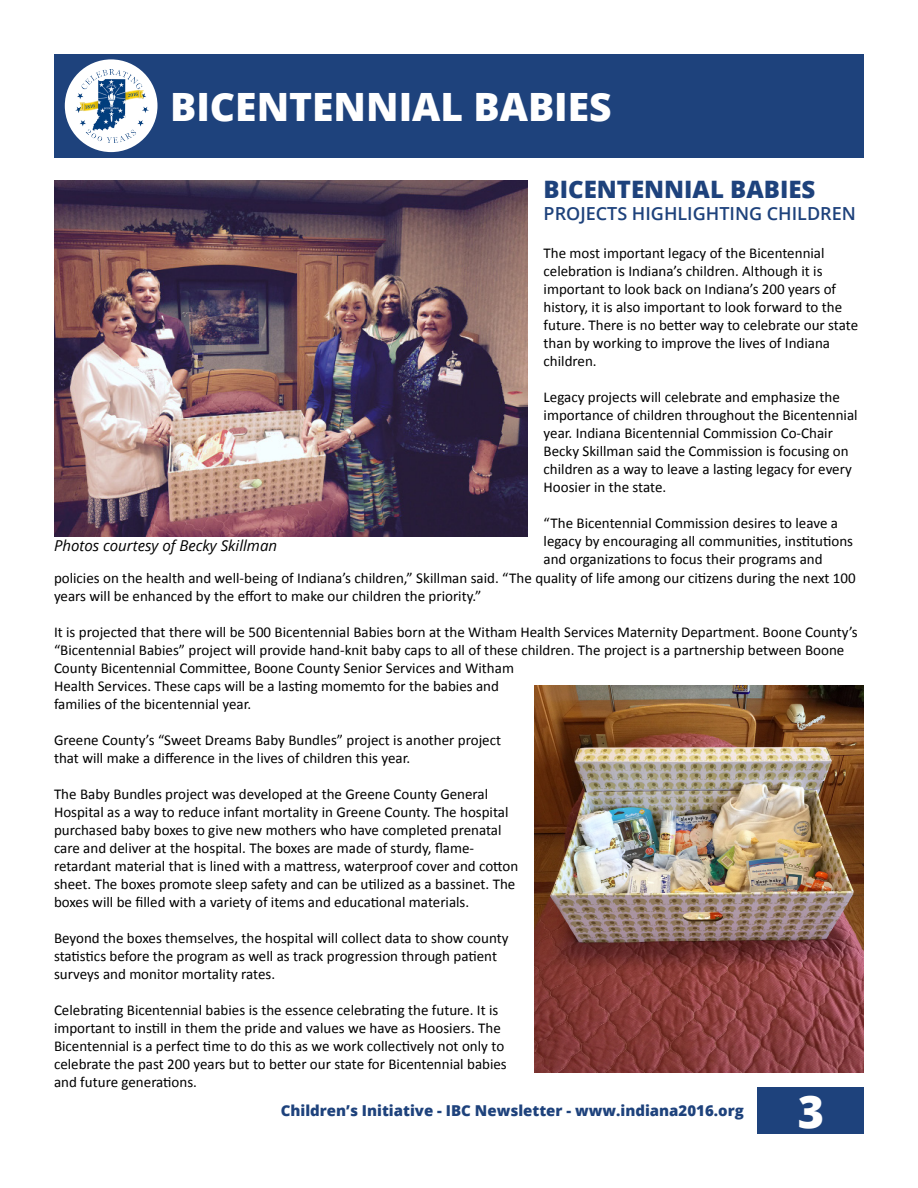
<style>
.page{position:relative;width:918px;height:1188px;background:#fff}
.page>*{position:absolute;margin:0;border:0;box-sizing:border-box;transform-origin:0 0}
.t1{font:800 45px "Open Sans";color:#fff}
.t2{font:800 39px "Open Sans";color:#fff}
.t3{font:800 24px "Open Sans";color:#1e427c}
.t4{font:600 18px "Open Sans";color:#1e427c}
.t5{font:15px/18px "Calibri";color:#000}
.t6{font:800 15px "Open Sans";color:#1e427c}
.t7{font:italic 15px "Open Sans";color:#000}
</style>
<div class="page">
<div style="left:758px;top:1087px;width:106px;height:47px;background:#1e427c"></div>
<div style="left:54px;top:54px;width:810px;height:104px;background:#1e427c"></div>
<div style="left:65px;top:59px;width:92px;height:93px;background:#fff;border-radius:50%"></div>
<img style="left:75px;top:69px;width:73px;height:74px">
<img style="left:535px;top:686px;width:329px;height:387px">
<img style="left:54px;top:180px;width:473px;height:357px">
<h2 class="t2" style="left:170px;top:77px;width:443px">BICENTENNIAL BABIES</h2>
<h3 class="t3" style="left:544px;top:171px;width:273px">BICENTENNIAL BABIES</h3>
<p class="t4" style="left:544px;top:201px;width:314px">PROJECTS HIGHLIGHTING CHILDREN</p>
<p class="t5" style="left:544px;top:245px;width:316px">The most important legacy of the Bicentennial celebration is Indiana’s children. Although it is important to look back on Indiana’s 200 years of history, it is also important to look forward to the future. There is no better way to celebrate our state than by working to improve the lives of Indiana children.</p>
<p class="t5" style="left:544px;top:389px;width:316px">Legacy projects will celebrate and emphasize the importance of children throughout the Bicentennial year. Indiana Bicentennial Commission Co-Chair Becky Skillman said the Commission is focusing on children as a way to leave a lasting legacy for every Hoosier in the state.</p>
<p class="t5" style="left:544px;top:515px;width:296px">“The Bicentennial Commission desires to leave a</p>
<p class="t5" style="left:544px;top:533px;width:311px">legacy by encouraging all communities, institutions</p>
<p class="t5" style="left:544px;top:551px;width:281px">and organizations to focus their programs and</p>
<p class="t5" style="left:54px;top:569px;width:803px">policies on the health and well-being of Indiana’s children,” Skillman said. “The quality of life among our citizens during the next 100</p>
<p class="t5" style="left:54px;top:587px;width:429px">years will be enhanced by the effort to make our children the priority.”</p>
<p class="t5" style="left:54px;top:623px;width:805px">It is projected that there will be 500 Bicentennial Babies born at the Witham Health Services Maternity Department. Boone County’s “Bicentennial Babies” project will provide hand-knit baby caps to all of these children. The project is a partnership between Boone County Bicentennial Committee, Boone County Senior Services and Witham<br>Health Services. These caps will be a lasting momemto for the babies and<br>families of the bicentennial year.</p>
<p class="t5" style="left:54px;top:731px;width:449px">Greene County’s “Sweet Dreams Baby Bundles” project is another project that will make a difference in the lives of children this year.</p>
<p class="t5" style="left:54px;top:785px;width:466px">The Baby Bundles project was developed at the Greene County General Hospital as a way to reduce infant mortality in Greene County. The hospital purchased baby boxes to give new mothers who have completed prenatal care and deliver at the hospital. The boxes are made of sturdy, flame&shy;retardant material that is lined with a mattress, waterproof cover and cotton sheet. The boxes promote sleep safety and can be utilized as a bassinet. The boxes will be filled with a variety of items and educational materials.</p>
<p class="t5" style="left:54px;top:929px;width:456px">Beyond the boxes themselves, the hospital will collect data to show county statistics before the program as well as track progression through patient surveys and monitor mortality rates.</p>
<p class="t5" style="left:54px;top:1001px;width:454px">Celebrating Bicentennial babies is the essence celebrating the future. It is important to instill in them the pride and values we have as Hoosiers. The Bicentennial is a perfect time to do this as we work collectively not only to celebrate the past 200 years but to better our state for Bicentennial babies and future generations.</p>
<p class="t7" style="left:54px;top:536px;width:225px">Photos courtesy of Becky Skillman</p>
<p class="t6" style="left:281px;top:1099px;width:465px">Children’s Initiative - IBC Newsletter - www.indiana2016.org</p>
<h1 class="t1" style="left:798px;top:1077px;width:28px">3</h1>
</div>
